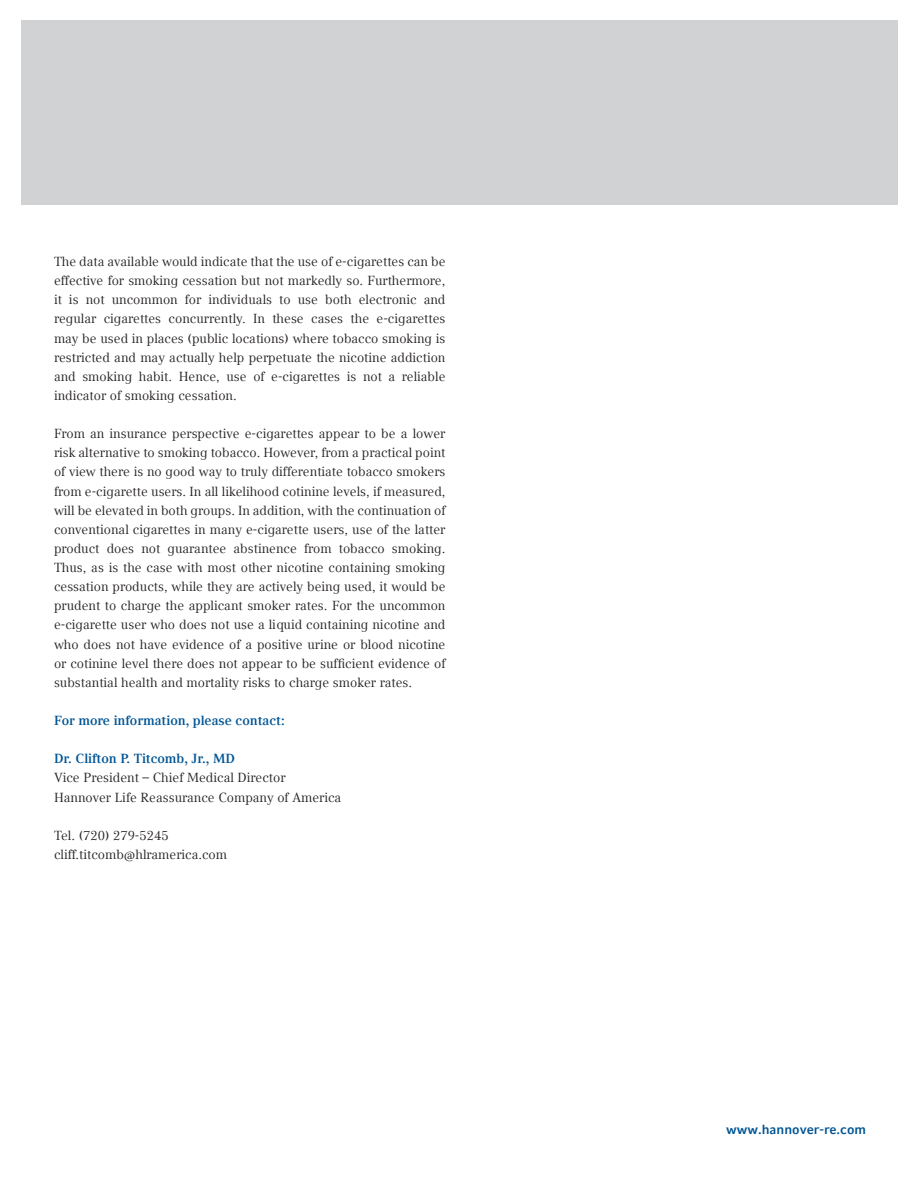
<style>
.page{position:relative;width:918px;height:1188px;background:#fff}
.page>*{position:absolute;margin:0;border:0;box-sizing:border-box;transform-origin:0 0}
.t1{font:13.2px/19.2px "Compatil Text LT";color:#231f20;text-align:justify}
.t2{font:700 13.2px "Compatil Text LT";color:#005595}
.t3{font:700 13.2px "Compatil Fact LT";color:#005595}
</style>
<div class="page">
<div style="left:0;top:0;width:918px;height:204px;background:#d1d2d4"></div>
<div style="left:0;top:0;width:21px;height:430px;background:#fff"></div>
<div style="left:899px;top:0;width:19px;height:430px;background:#fff"></div>
<div style="left:0;top:0;width:918px;height:19px;background:#fff"></div>
<p class="t1" style="left:54px;top:252px;width:393px">The data available would indicate that the use of e-cigarettes can be effective for smoking cessation but not markedly so. Furthermore, it is not uncommon for individuals to use both electronic and regular cigarettes concurrently. In these cases the e-cigarettes may be used in places (public locations) where tobacco smoking is restricted and may actually help perpetuate the nicotine addiction and smoking habit. Hence, use of e-cigarettes is not a reliable indicator of smoking cessation.</p>
<p class="t1" style="left:54px;top:424px;width:393px">From an insurance perspective e-cigarettes appear to be a lower risk alternative to smoking tobacco. However, from a practical point of view there is no good way to truly differentiate tobacco smokers from e-cigarette users. In all likelihood cotinine levels, if measured, will be elevated in both groups. In addition, with the continuation of conventional cigarettes in many e-cigarette users, use of the latter product does not guarantee abstinence from tobacco smoking.<br>Thus, as is the case with most other nicotine containing smoking cessation products, while they are actively being used, it would be prudent to charge the applicant smoker rates. For the uncommon e-cigarette user who does not use a liquid containing nicotine and who does not have evidence of a positive urine or blood nicotine or cotinine level there does not appear to be sufficient evidence of substantial health and mortality risks to charge smoker rates.</p>
<p class="t2" style="left:54px;top:713px;width:232px">For more information, please contact:</p>
<p class="t2" style="left:54px;top:751px;width:183px">Dr. Clifton P. Titcomb, Jr., MD</p>
<p class="t1" style="left:54px;top:768px;width:233px">Vice President – Chief Medical Director</p>
<p class="t1" style="left:54px;top:787px;width:289px">Hannover Life Reassurance Company of America</p>
<p class="t1" style="left:54px;top:826px;width:116px">Tel. (720) 279-5245</p>
<p class="t1" style="left:54px;top:845px;width:175px">cliff.titcomb@hlramerica.com</p>
<p class="t3" style="left:726px;top:1122px;width:142px">www.hannover-re.com</p>
</div>
